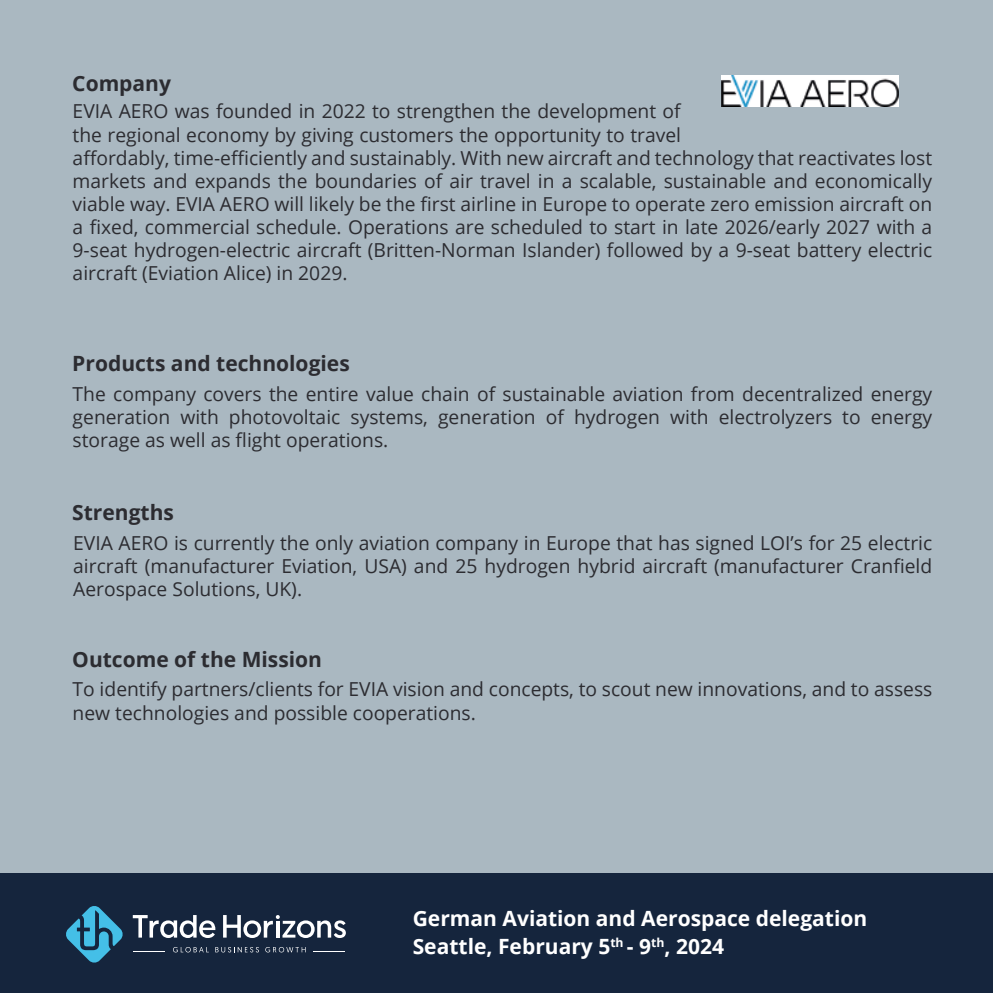
<style>
.page{position:relative;width:993px;height:993px;background:#fff}
.page>*{position:absolute;margin:0;border:0;box-sizing:border-box;transform-origin:0 0}
.t1{font:700 21px/28px "Open Sans";color:#fff}
.t2{font:700 21px "Open Sans";color:#2c2c31}
.t3{font:19.25px/23.1px "Open Sans";color:#2c2c31;text-align:justify}
</style>
<div class="page">
<div style="left:0;top:0;width:992px;height:873px;background:#aab8c1"></div>
<div style="left:0;top:873px;width:992px;height:119px;background:#15253d"></div>
<svg style="left:133px;top:915px;width:82px;height:22px"></svg>
<svg style="left:223px;top:915px;width:123px;height:22px"></svg>
<svg style="left:66px;top:906px;width:57px;height:57px"></svg>
<svg style="left:173px;top:947px;width:36px;height:5px"></svg>
<svg style="left:215px;top:947px;width:44px;height:5px"></svg>
<svg style="left:265px;top:947px;width:40px;height:5px"></svg>
<hr style="left:133px;top:951px;width:31px;height:1px;background:#fff">
<hr style="left:313px;top:951px;width:32px;height:1px;background:#fff">
<img style="left:721px;top:76px;width:177px;height:30px">
<p class="t2" style="left:72px;top:68px;width:100px">Company</p>
<p class="t3" style="left:73px;top:99px;width:860px;text-align:left">EVIA AERO was founded in 2022 to strengthen the development of<br>the regional economy by giving customers the opportunity to travel<br>affordably, time-efficiently and sustainably. With new aircraft and technology that reactivates lost markets and expands the boundaries of air travel in a scalable, sustainable and economically viable way. EVIA AERO will likely be the first airline in Europe to operate zero emission aircraft on a fixed, commercial schedule. Operations are scheduled to start in late 2026/early 2027 with a 9-seat hydrogen-electric aircraft (Britten-Norman Islander) followed by a 9-seat battery electric aircraft (Eviation Alice) in 2029.</p>
<p class="t2" style="left:72px;top:349px;width:279px">Products and technologies</p>
<p class="t3" style="left:73px;top:381px;width:860px">The company covers the entire value chain of sustainable aviation from decentralized energy generation with photovoltaic systems, generation of hydrogen with electrolyzers to energy storage as well as flight operations.</p>
<p class="t2" style="left:72px;top:497px;width:103px">Strengths</p>
<p class="t3" style="left:73px;top:531px;width:860px">EVIA AERO is currently the only aviation company in Europe that has signed LOI’s for 25 electric aircraft (manufacturer Eviation, USA) and 25 hydrogen hybrid aircraft (manufacturer Cranfield Aerospace Solutions, UK).</p>
<p class="t2" style="left:72px;top:644px;width:251px">Outcome of the Mission</p>
<p class="t3" style="left:73px;top:677px;width:860px">To identify partners/clients for EVIA vision and concepts, to scout new innovations, and to assess new technologies and possible cooperations.</p>
<p class="t1" style="left:412px;top:903px;width:456px">German Aviation and Aerospace delegation<br>Seattle, February 5<sup>th</sup> - 9<sup>th</sup>, 2024</p>
</div>
